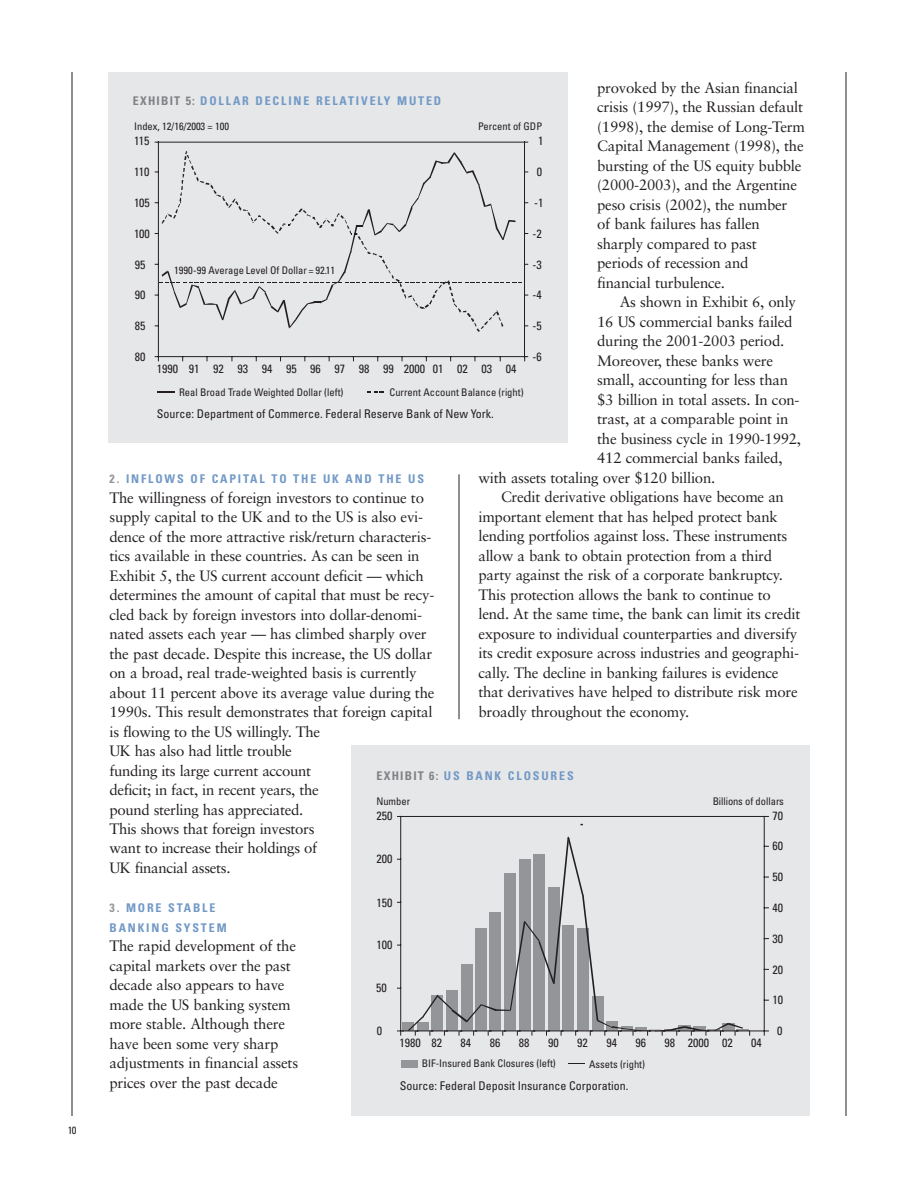
<style>
.page{position:relative;width:918px;height:1188px;background:#fff}
.page>*{position:absolute;margin:0;border:0;box-sizing:border-box;transform-origin:0 0}
.t1{font:15px/19.5px "Sabon";letter-spacing:-.015em;color:#231f20}
.t2{font:condensed 12px "Univers";color:#231f20}
.t3{font:700 condensed 12px/19.5px "Univers";letter-spacing:.155em;color:#7299c6}
.t4{font:condensed 10.5px "Univers";color:#231f20}
.s1{color:#808285}
.s2{color:#939598}
</style>
<div class="page">
<hr style="left:72px;top:72px;width:1px;height:1044px;background:#231f20">
<hr style="left:459px;top:474px;width:1px;height:245px;background:#231f20">
<hr style="left:846px;top:72px;width:1px;height:1044px;background:#231f20">
<div style="left:108px;top:72px;width:459px;height:370px;background:#e6e7e9"></div>
<hr style="left:158px;top:356px;width:367px;height:1px;background:#231f20">
<hr style="left:158px;top:142px;width:367px;height:1px;background:#231f20">
<hr style="left:158px;top:142px;width:1px;height:215px;background:#231f20">
<hr style="left:524px;top:142px;width:1px;height:215px;background:#231f20">
<svg style="left:155px;top:356px;width:4px;height:5px"></svg>
<svg style="left:524px;top:356px;width:4px;height:5px"></svg>
<svg style="left:155px;top:151px;width:373px;height:181px"></svg>
<svg style="left:157px;top:391px;width:18px;height:2px"></svg>
<svg style="left:367px;top:391px;width:17px;height:2px"></svg>
<div style="left:351px;top:746px;width:459px;height:370px;background:#e6e7e9"></div>
<hr style="left:401px;top:816px;width:363px;height:1px;background:#231f20">
<hr style="left:400px;top:816px;width:1px;height:215px;background:#231f20">
<hr style="left:764px;top:816px;width:1px;height:215px;background:#231f20">
<svg style="left:397px;top:837px;width:353px;height:198px"></svg>
<div style="left:401px;top:1060px;width:16px;height:7px;background:#939598"></div>
<svg style="left:568px;top:1063px;width:17px;height:1px"></svg>
<hr style="left:401px;top:1031px;width:363px;height:1px;background:#231f20">
<p class="t4" style="left:68px;top:1126px;width:10px">10</p>
<p class="t1" style="left:597px;top:79px;width:209px">provoked by the Asian financial crisis (1997), the Russian default (1998), the demise of Long-Term<br>Capital Management (1998), the bursting of the US equity bubble (2000-2003), and the Argentine peso crisis (2002), the number<br>of bank failures has fallen sharply compared to past periods of recession and financial turbulence.</p>
<p class="t1" style="left:620px;top:294px;width:178px">As shown in Exhibit 6, only</p>
<p class="t1" style="left:597px;top:313px;width:197px">16 US commercial banks failed</p>
<p class="t1" style="left:597px;top:333px;width:189px">during the 2001-2003 period.</p>
<p class="t1" style="left:597px;top:352px;width:177px">Moreover, these banks were</p>
<p class="t1" style="left:597px;top:372px;width:192px">small, accounting for less than</p>
<p class="t1" style="left:597px;top:391px;width:204px">$3 billion in total assets. In con-</p>
<p class="t1" style="left:597px;top:411px;width:193px">trast, at a comparable point in</p>
<p class="t1" style="left:597px;top:430px;width:205px">the business cycle in 1990-1992,</p>
<p class="t1" style="left:597px;top:450px;width:187px">412 commercial banks failed,</p>
<p class="t1" style="left:478px;top:469px;width:238px">with assets totaling over $120 billion.</p>
<p class="t1" style="left:501px;top:489px;width:284px">Credit derivative obligations have become an</p>
<p class="t1" style="left:478px;top:508px;width:301px">important element that has helped protect bank</p>
<p class="t1" style="left:478px;top:528px;width:310px">lending portfolios against loss. These instruments</p>
<p class="t1" style="left:478px;top:547px;width:295px">allow a bank to obtain protection from a third</p>
<p class="t1" style="left:478px;top:567px;width:306px">party against the risk of a corporate bankruptcy.</p>
<p class="t1" style="left:478px;top:586px;width:294px">This protection allows the bank to continue to</p>
<p class="t1" style="left:478px;top:606px;width:323px">lend. At the same time, the bank can limit its credit</p>
<p class="t1" style="left:478px;top:625px;width:320px">exposure to individual counterparties and diversify</p>
<p class="t1" style="left:478px;top:645px;width:322px">its credit exposure across industries and geographi-</p>
<p class="t1" style="left:478px;top:664px;width:302px">cally. The decline in banking failures is evidence</p>
<p class="t1" style="left:478px;top:684px;width:321px">that derivatives have helped to distribute risk more</p>
<p class="t1" style="left:478px;top:703px;width:212px">broadly throughout the economy.</p>
<p class="t3" style="left:133px;top:93px;width:310px"><span class="s1">EXHIBIT 5:</span> DOLLAR DECLINE RELATIVELY MUTED</p>
<p class="t4" style="left:134px;top:123px;width:97px">Index, 12/16/2003 = 100</p>
<p class="t4" style="left:478px;top:123px;width:65px">Percent of GDP</p>
<p class="t2" style="left:538px;top:137px;width:7px">1</p>
<p class="t2" style="left:537px;top:167px;width:7px">0</p>
<p class="t2" style="left:534px;top:198px;width:11px">-1</p>
<p class="t2" style="left:533px;top:229px;width:11px">-2</p>
<p class="t2" style="left:533px;top:260px;width:11px">-3</p>
<p class="t2" style="left:533px;top:291px;width:11px">-4</p>
<p class="t2" style="left:533px;top:321px;width:11px">-5</p>
<p class="t2" style="left:533px;top:352px;width:11px">-6</p>
<p class="t2" style="left:134px;top:137px;width:17px">115</p>
<p class="t2" style="left:134px;top:167px;width:17px">110</p>
<p class="t2" style="left:134px;top:198px;width:17px">105</p>
<p class="t2" style="left:134px;top:229px;width:17px">100</p>
<p class="t2" style="left:135px;top:260px;width:12px">95</p>
<p class="t2" style="left:135px;top:291px;width:12px">90</p>
<p class="t2" style="left:135px;top:321px;width:12px">85</p>
<p class="t2" style="left:135px;top:352px;width:12px">80</p>
<p class="t4" style="left:174px;top:267px;width:163px">1990-99 Average Level Of Dollar = 92.11</p>
<p class="t2" style="left:157px;top:364px;width:361px">1990 91 92 93 94 95 96 97 98 99 2000 01 02 03 04</p>
<p class="t4" style="left:179px;top:388px;width:166px">Real Broad Trade Weighted Dollar (left)</p>
<p class="t4" style="left:390px;top:389px;width:136px">Current Account Balance (right)</p>
<p class="t2" style="left:157px;top:409px;width:339px">Source: Department of Commerce. Federal Reserve Bank of New York.</p>
<p class="t3" style="left:110px;top:470px;width:316px"><span class="s2">2.</span> INFLOWS OF CAPITAL TO THE UK AND THE US</p>
<p class="t1" style="left:110px;top:489px;width:326px">The willingness of foreign investors to continue to supply capital to the UK and to the US is also evi&shy;dence of the more attractive risk/return characteris&shy;tics available in these countries. As can be seen in Exhibit 5, the US current account deficit — which determines the amount of capital that must be recy&shy;cled back by foreign investors into dollar-denomi&shy;nated assets each year — has climbed sharply over the past decade. Despite this increase, the US dollar on a broad, real trade-weighted basis is currently about 11 percent above its average value during the 1990s. This result demonstrates that foreign capital is flowing to the US willingly. The<br>UK has also had little trouble<br>funding its large current account<br>deficit; in fact, in recent years, the<br>pound sterling has appreciated.<br>This shows that foreign investors<br>want to increase their holdings of<br>UK financial assets.</p>
<p class="t3" style="left:110px;top:899px;width:119px"><span class="s2">3.</span> MORE STABLE<br>BANKING SYSTEM</p>
<p class="t1" style="left:110px;top:937px;width:190px">The rapid development of the capital markets over the past decade also appears to have made the US banking system more stable. Although there have been some very sharp adjustments in financial assets prices over the past decade</p>
<p class="t3" style="left:377px;top:767px;width:199px"><span class="s1">EXHIBIT 6:</span> US BANK CLOSURES</p>
<p class="t4" style="left:376px;top:797px;width:35px">Number</p>
<p class="t4" style="left:713px;top:797px;width:73px">Billions of dollars</p>
<p class="t2" style="left:376px;top:811px;width:17px">250</p>
<p class="t2" style="left:376px;top:854px;width:17px">200</p>
<p class="t2" style="left:376px;top:898px;width:17px">150</p>
<p class="t2" style="left:376px;top:941px;width:17px">100</p>
<p class="t2" style="left:376px;top:984px;width:12px">50</p>
<p class="t2" style="left:377px;top:1026px;width:7px">0</p>
<p class="t2" style="left:773px;top:811px;width:12px">70</p>
<p class="t2" style="left:773px;top:842px;width:12px">60</p>
<p class="t2" style="left:773px;top:873px;width:12px">50</p>
<p class="t2" style="left:773px;top:903px;width:12px">40</p>
<p class="t2" style="left:773px;top:934px;width:12px">30</p>
<p class="t2" style="left:773px;top:965px;width:12px">20</p>
<p class="t2" style="left:773px;top:996px;width:12px">10</p>
<p class="t2" style="left:777px;top:1026px;width:7px">0</p>
<p class="t2" style="left:400px;top:1038px;width:44px">1980 82</p>
<p class="t2" style="left:461px;top:1038px;width:12px">84</p>
<p class="t2" style="left:490px;top:1038px;width:12px">86</p>
<p class="t2" style="left:519px;top:1038px;width:12px">88</p>
<p class="t2" style="left:548px;top:1038px;width:12px">90</p>
<p class="t2" style="left:577px;top:1038px;width:12px">92</p>
<p class="t2" style="left:606px;top:1038px;width:12px">94</p>
<p class="t2" style="left:636px;top:1038px;width:12px">96</p>
<p class="t2" style="left:665px;top:1038px;width:70px">98 2000 02</p>
<p class="t2" style="left:751px;top:1038px;width:12px">04</p>
<p class="t4" style="left:422px;top:1060px;width:136px">BIF-Insured Bank Closures (left)</p>
<p class="t4" style="left:589px;top:1060px;width:57px">Assets (right)</p>
<p class="t2" style="left:400px;top:1082px;width:230px">Source: Federal Deposit Insurance Corporation.</p>
</div>
